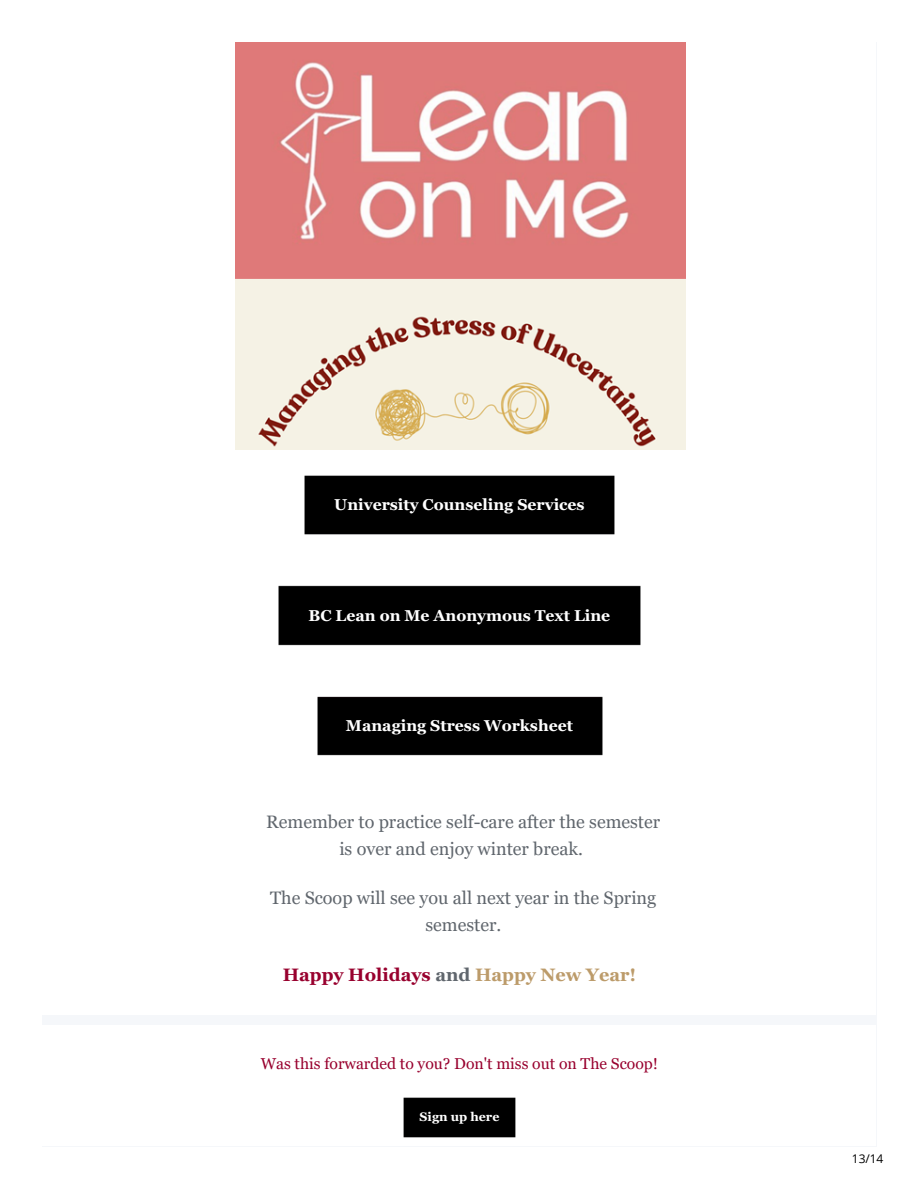
<style>
.page{position:relative;width:918px;height:1188px;background:#fff}
.page>*{position:absolute;margin:0;border:0;box-sizing:border-box;transform-origin:0 0}
.t1{font:18px/27px "Georgia Pro";color:#60666d;text-align:center}
.t2{font:700 18px "Georgia Pro";color:#98002e}
.t3{font:700 15.75px "Georgia Pro";color:#fff}
.t4{font:15.75px "Georgia Pro";color:#98002e}
.t5{font:700 12.3px "Georgia Pro";color:#fff}
.t6{font:12px "Open Sans";color:#000}
.s1{color:#60666d}
.s2{color:#bc9b6a}
</style>
<div class="page">
<img style="left:235px;top:43px;width:451px;height:492px">
<img style="left:278px;top:585px;width:363px;height:61px">
<img style="left:317px;top:696px;width:286px;height:60px">
<div style="left:403px;top:1097px;width:113px;height:41px;background:#000"></div>
<p class="t3" style="left:334px;top:496px;width:252px">University Counseling Services</p>
<p class="t3" style="left:309px;top:606px;width:303px">BC Lean on Me Anonymous Text Line</p>
<p class="t3" style="left:346px;top:716px;width:228px">Managing Stress Worksheet</p>
<h3 class="t1" style="left:266px;top:808px;width:395px">Remember to practice self-care after the semester is over and enjoy winter break.</h3>
<p class="t1" style="left:270px;top:885px;width:388px">The Scoop will see you all next year in the Spring semester.</p>
<p class="t2" style="left:283px;top:964px;width:355px">Happy Holidays <span class="s1">and</span> <span class="s2">Happy New Year!</span></p>
<p class="t4" style="left:261px;top:1055px;width:399px">Was this forwarded to you? Don't miss out on The Scoop!</p>
<p class="t5" style="left:420px;top:1110px;width:81px">Sign up here</p>
<h3 class="t6" style="left:852px;top:1151px;width:33px">13/14</h3>
</div>
